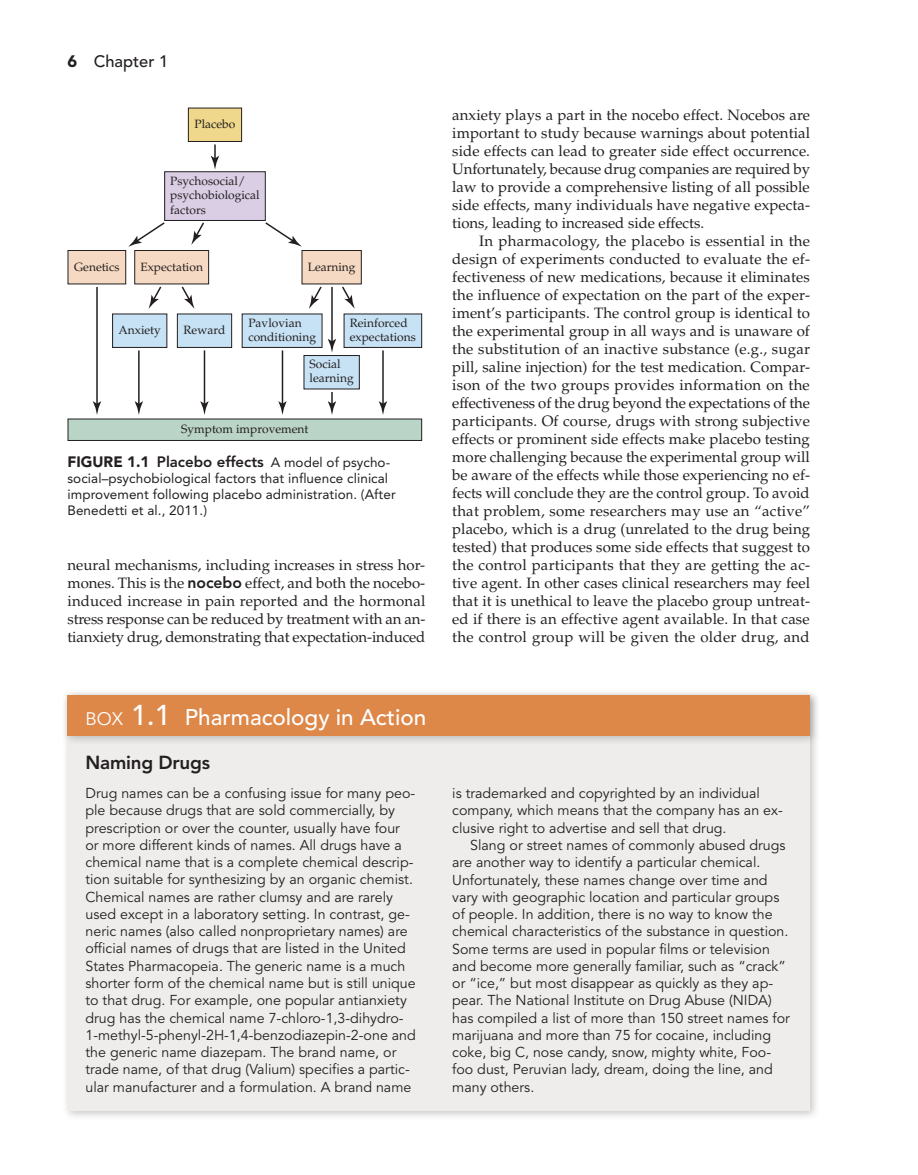
<style>
.page{position:relative;width:918px;height:1175px;background:#fff}
.page>*{position:absolute;margin:0;border:0;box-sizing:border-box;transform-origin:0 0}
.t1{font:500 22.5px "Avenir LT Std";color:#fff}
.t2{font:800 18.75px "Avenir LT Std";letter-spacing:-.01em;color:#231f20}
.t3{font:500 16.5px "Avenir LT Std";color:#231f20}
.t4{font:15px/18px "Palatino LT Std";color:#231f20;text-align:justify}
.t5{font:14.25px/17.2px "Avenir LT Std";color:#231f20}
.t6{font:13.5px/15.8px "Avenir LT Std";letter-spacing:.005em;color:#231f20}
.t7{font:12px/14.2px "Palatino LT Std";color:#231f20}
.s1{font-weight:900}
.s2{font-weight:900;font-size:15px}
.s3{font-weight:800;font-size:15px}
.s4{font-family:"Avenir LT Std";font-weight:800;font-size:15.75px}
.s5{font-weight:400;font-size:18px}
.s6{font-size:28.5px}
</style>
<div class="page">
<div style="left:61px;top:689px;width:759px;height:431px;background:#231f20;opacity:.25"></div>
<div style="left:68px;top:735px;width:742px;height:375px;background:#efedec"></div>
<div style="left:61px;top:689px;width:760px;height:57px;background:#231f20;opacity:.25"></div>
<div style="left:68px;top:695px;width:742px;height:40px;background:#dd8849"></div>
<div style="left:165px;top:172px;width:100px;height:48px;background:#dacee5"></div>
<div style="left:164px;top:171px;width:102px;height:50px;border:1px solid #231f20"></div>
<div style="left:188px;top:108px;width:54px;height:33px;background:#efd78b"></div>
<div style="left:188px;top:108px;width:54px;height:34px;border:1px solid #231f20"></div>
<div style="left:68px;top:250px;width:58px;height:34px;background:#f6d9c2"></div>
<div style="left:68px;top:250px;width:58px;height:34px;border:1px solid #231f20"></div>
<div style="left:113px;top:314px;width:54px;height:33px;background:#c7e2f5"></div>
<div style="left:112px;top:313px;width:55px;height:35px;border:1px solid #231f20"></div>
<div style="left:177px;top:314px;width:55px;height:33px;background:#c7e2f5"></div>
<div style="left:177px;top:313px;width:55px;height:35px;border:1px solid #231f20"></div>
<div style="left:242px;top:314px;width:80px;height:33px;background:#c7e2f5"></div>
<div style="left:242px;top:313px;width:80px;height:35px;border:1px solid #231f20"></div>
<div style="left:344px;top:314px;width:78px;height:33px;background:#c7e2f5"></div>
<div style="left:344px;top:313px;width:78px;height:35px;border:1px solid #231f20"></div>
<div style="left:135px;top:250px;width:74px;height:34px;background:#f6d9c2"></div>
<div style="left:134px;top:250px;width:75px;height:34px;border:1px solid #231f20"></div>
<div style="left:68px;top:419px;width:354px;height:21px;background:#bad5c7"></div>
<div style="left:68px;top:418px;width:354px;height:23px;border:1px solid #231f20"></div>
<div style="left:302px;top:250px;width:59px;height:34px;background:#f6d9c2"></div>
<div style="left:302px;top:250px;width:60px;height:34px;border:1px solid #231f20"></div>
<div style="left:304px;top:355px;width:55px;height:34px;background:#c7e2f5"></div>
<div style="left:304px;top:355px;width:56px;height:34px;border:1px solid #231f20"></div>
<svg style="left:211px;top:144px;width:8px;height:25px"></svg>
<hr style="left:96px;top:287px;width:2px;height:118px;background:#231f20">
<svg style="left:93px;top:401px;width:8px;height:14px"></svg>
<hr style="left:138px;top:350px;width:2px;height:55px;background:#231f20">
<svg style="left:135px;top:401px;width:8px;height:14px"></svg>
<hr style="left:204px;top:350px;width:1px;height:55px;background:#231f20">
<svg style="left:200px;top:401px;width:9px;height:14px"></svg>
<hr style="left:282px;top:350px;width:1px;height:55px;background:#231f20">
<svg style="left:278px;top:401px;width:9px;height:14px"></svg>
<hr style="left:382px;top:350px;width:2px;height:55px;background:#231f20">
<svg style="left:379px;top:401px;width:8px;height:14px"></svg>
<svg style="left:328px;top:392px;width:8px;height:23px"></svg>
<hr style="left:331px;top:287px;width:2px;height:55px;background:#231f20">
<svg style="left:328px;top:339px;width:8px;height:13px"></svg>
<svg style="left:128px;top:222px;width:37px;height:25px"></svg>
<svg style="left:265px;top:222px;width:37px;height:25px"></svg>
<svg style="left:149px;top:286px;width:12px;height:23px"></svg>
<svg style="left:191px;top:222px;width:13px;height:23px"></svg>
<svg style="left:182px;top:286px;width:12px;height:22px"></svg>
<svg style="left:309px;top:286px;width:13px;height:23px"></svg>
<svg style="left:342px;top:286px;width:13px;height:23px"></svg>
<p class="t3" style="left:68px;top:51px;width:102px"><span class="s1">6</span> Chapter 1</p>
<p class="t7" style="left:194px;top:117px;width:43px">Placebo</p>
<p class="t7" style="left:74px;top:259px;width:47px">Genetics</p>
<p class="t7" style="left:170px;top:174px;width:91px">Psychosocial/ psychobiological factors</p>
<p class="t7" style="left:140px;top:259px;width:64px">Expectation</p>
<p class="t7" style="left:308px;top:259px;width:49px">Learning</p>
<p class="t7" style="left:119px;top:323px;width:44px">Anxiety</p>
<p class="t7" style="left:184px;top:323px;width:43px">Reward</p>
<p class="t7" style="left:248px;top:316px;width:69px">Pavlovian conditioning</p>
<p class="t7" style="left:350px;top:316px;width:68px">Reinforced expectations</p>
<p class="t7" style="left:310px;top:357px;width:46px">Social learning</p>
<p class="t7" style="left:181px;top:422px;width:129px">Symptom improvement</p>
<p class="t6" style="left:68px;top:455px;width:330px"><span class="s2">FIGURE 1.1</span> <span class="s3">Placebo effects</span> A model of psycho&shy;social–psychobiological factors that influence clinical improvement following placebo administration. (After Benedetti et al., 2011.)</p>
<p class="t4" style="left:68px;top:556px;width:359px">neural mechanisms, including increases in stress hor&shy;mones. This is the <span class="s4">nocebo</span> effect, and both the nocebo&shy;induced increase in pain reported and the hormonal stress response can be reduced by treatment with an an&shy;tianxiety drug, demonstrating that expectation-induced</p>
<h1 class="t1" style="left:86px;top:704px;width:342px"><span class="s5">BOX</span> <span class="s6">1.1</span> Pharmacology in Action</h1>
<p class="t4" style="left:452px;top:106px;width:359px">anxiety plays a part in the nocebo effect. Nocebos are important to study because warnings about potential side effects can lead to greater side effect occurrence.<br>Unfortunately, because drug companies are required by law to provide a comprehensive listing of all possible side effects, many individuals have negative expecta&shy;tions, leading to increased side effects.</p>
<p class="t4" style="left:452px;top:232px;width:360px;text-indent:27px">In pharmacology, the placebo is essential in the design of experiments conducted to evaluate the ef&shy;fectiveness of new medications, because it eliminates the influence of expectation on the part of the exper&shy;iment’s participants. The control group is identical to the experimental group in all ways and is unaware of the substitution of an inactive substance (e.g., sugar pill, saline injection) for the test medication. Compar&shy;ison of the two groups provides information on the effectiveness of the drug beyond the expectations of the participants. Of course, drugs with strong subjective effects or prominent side effects make placebo testing more challenging because the experimental group will be aware of the effects while those experiencing no ef&shy;fects will conclude they are the control group. To avoid that problem, some researchers may use an “active” placebo, which is a drug (unrelated to the drug being tested) that produces some side effects that suggest to the control participants that they are getting the ac&shy;tive agent. In other cases clinical researchers may feel that it is unethical to leave the placebo group untreat&shy;ed if there is an effective agent available. In that case the control group will be given the older drug, and</p>
<p class="t2" style="left:86px;top:751px;width:126px">Naming Drugs</p>
<p class="t5" style="left:86px;top:785px;width:332px">Drug names can be a confusing issue for many peo&shy;ple because drugs that are sold commercially, by prescription or over the counter, usually have four or more different kinds of names. All drugs have a chemical name that is a complete chemical descrip&shy;tion suitable for synthesizing by an organic chemist.<br>Chemical names are rather clumsy and are rarely used except in a laboratory setting. In contrast, ge&shy;neric names (also called nonproprietary names) are official names of drugs that are listed in the United States Pharmacopeia. The generic name is a much shorter form of the chemical name but is still unique to that drug. For example, one popular antianxiety drug has the chemical name 7-chloro-1,3-dihydro-1-methyl-5-phenyl-2H-1,4-benzodiazepin-2-one and the generic name diazepam. The brand name, or trade name, of that drug (Valium) specifies a partic&shy;ular manufacturer and a formulation. A brand name</p>
<p class="t5" style="left:452px;top:785px;width:332px">is trademarked and copyrighted by an individual company, which means that the company has an ex&shy;clusive right to advertise and sell that drug.</p>
<p class="t5" style="left:452px;top:836px;width:339px;text-indent:18px">Slang or street names of commonly abused drugs are another way to identify a particular chemical.<br>Unfortunately, these names change over time and vary with geographic location and particular groups of people. In addition, there is no way to know the chemical characteristics of the substance in question.<br>Some terms are used in popular films or television and become more generally familiar, such as “crack” or “ice,” but most disappear as quickly as they ap&shy;pear. The National Institute on Drug Abuse (NIDA) has compiled a list of more than 150 street names for marijuana and more than 75 for cocaine, including coke, big C, nose candy, snow, mighty white, Foo&shy;foo dust, Peruvian lady, dream, doing the line, and many others.</p>
<p class="t4" style="left:67px;top:1044px;width:131px;line-height:16.5px;text-align:left">Meyer/Quenzer 3E<br>MQ3E_01.01<br>Sinauer Associates</p>
</div>
